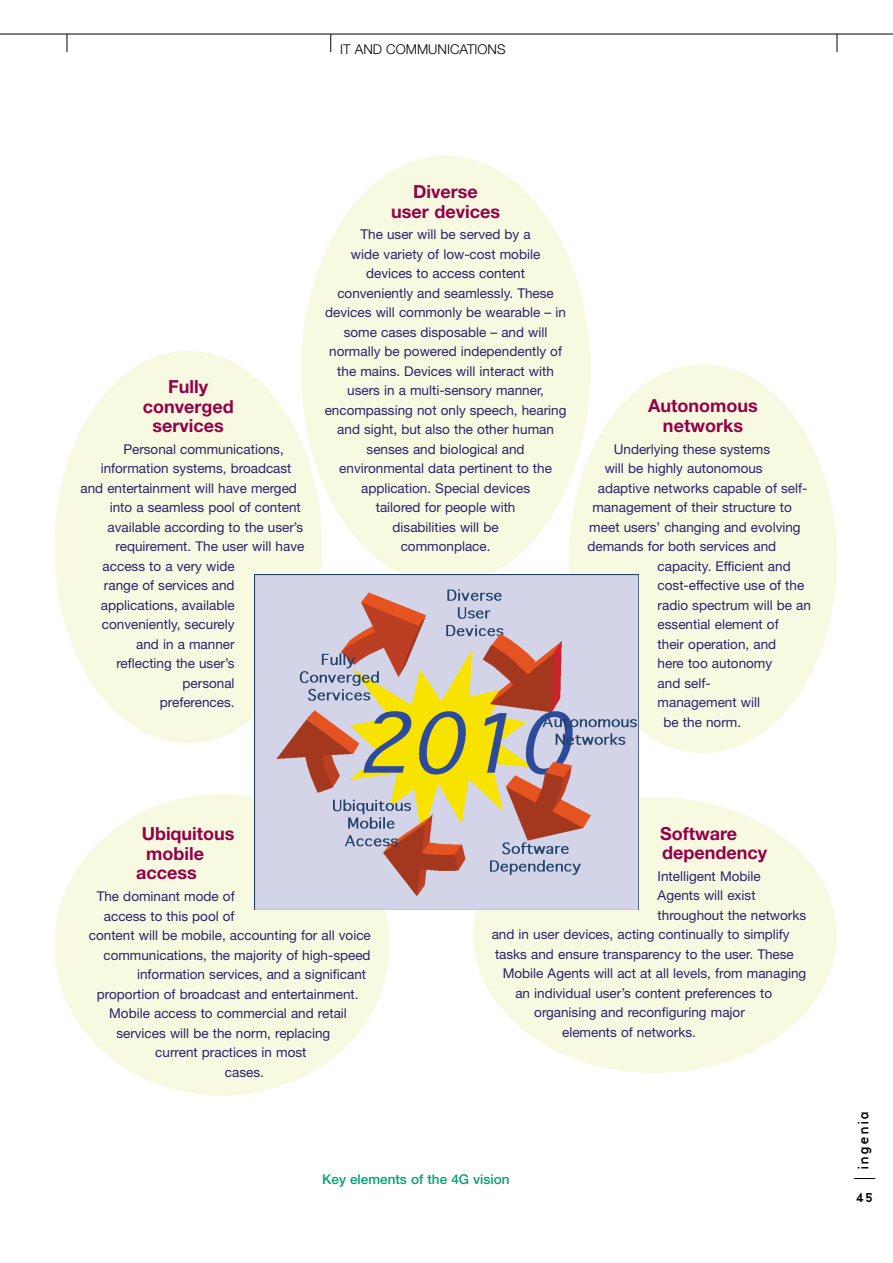
<style>
.page{position:relative;width:893px;height:1263px;background:#fff}
.page>*{position:absolute;margin:0;border:0;box-sizing:border-box;transform-origin:0 0}
.t1{font:700 18px/19.5px "Helvetica Neue";color:#950047;text-align:center}
.t2{font:13.5px/19.5px "Helvetica Neue";color:#2f206c;text-align:center}
.t3{font:500 13.5px "Helvetica Neue";color:#00a174}
.t4{font:300 13.5px "Helvetica Neue";color:#000}
.t5{font:13.5px "Base Nine";letter-spacing:.065em;color:#000}
</style>
<div class="page">
<hr style="left:0;top:34px;width:892px;height:1px;background:#000">
<svg style="left:854px;top:1178px;width:21px;height:1px"></svg>
<svg style="left:836px;top:34px;width:1px;height:18px"></svg>
<svg style="left:330px;top:34px;width:1px;height:18px"></svg>
<svg style="left:67px;top:34px;width:1px;height:18px"></svg>
<div style="left:569px;top:364px;width:268px;height:389px;background:#f8f9e1;border-radius:50%"></div>
<div style="left:301px;top:156px;width:289px;height:428px;background:#f8f9e1;border-radius:50%"></div>
<div style="left:473px;top:797px;width:364px;height:276px;background:#f8f9e1;border-radius:50%"></div>
<div style="left:54px;top:794px;width:335px;height:302px;background:#f8f9e1;border-radius:50%"></div>
<div style="left:54px;top:351px;width:268px;height:392px;background:#f8f9e1;border-radius:50%"></div>
<img style="left:254px;top:575px;width:384px;height:335px">
<p class="t4" style="left:340px;top:44px;width:167px">IT AND COMMUNICATIONS</p>
<h1 class="t1" style="left:143px;top:379px;width:92px">Fully converged services</h1>
<p class="t2" style="left:123px;top:441px;width:162px">Personal communications,</p>
<p class="t2" style="left:101px;top:460px;width:192px">information systems, broadcast</p>
<p class="t2" style="left:80px;top:480px;width:218px">and entertainment will have merged</p>
<p class="t2" style="left:110px;top:499px;width:192px">into a seamless pool of content</p>
<p class="t2" style="left:108px;top:519px;width:197px">available according to the user’s</p>
<p class="t2" style="left:115px;top:538px;width:190px">requirement. The user will have</p>
<p class="t2" style="left:103px;top:558px;width:133px">access to a very wide</p>
<p class="t2" style="left:104px;top:577px;width:132px">range of services and</p>
<p class="t2" style="left:101px;top:597px;width:135px">applications, available</p>
<p class="t2" style="left:102px;top:616px;width:134px">conveniently, securely</p>
<p class="t2" style="left:136px;top:636px;width:100px">and in a manner</p>
<p class="t2" style="left:116px;top:655px;width:120px">reflecting the user’s</p>
<p class="t2" style="left:183px;top:675px;width:53px">personal</p>
<p class="t2" style="left:160px;top:694px;width:76px">preferences.</p>
<h1 class="t1" style="left:391px;top:184px;width:110px">Diverse<br>user devices</h1>
<p class="t2" style="left:324px;top:226px;width:243px">The user will be served by a<br>wide variety of low-cost mobile<br>devices to access content<br>conveniently and seamlessly. These devices will commonly be wearable – in some cases disposable – and will normally be powered independently of the mains. Devices will interact with users in a multi-sensory manner, encompassing not only speech, hearing and sight, but also the other human senses and biological and environmental data pertinent to the application. Special devices<br>tailored for people with<br>disabilities will be<br>commonplace.</p>
<h1 class="t1" style="left:648px;top:398px;width:111px">Autonomous networks</h1>
<p class="t2" style="left:613px;top:440px;width:158px">Underlying these systems</p>
<p class="t2" style="left:604px;top:460px;width:159px">will be highly autonomous</p>
<p class="t2" style="left:597px;top:479px;width:211px">adaptive networks capable of self-</p>
<p class="t2" style="left:592px;top:499px;width:201px">management of their structure to</p>
<p class="t2" style="left:589px;top:518px;width:213px">meet users’ changing and evolving</p>
<p class="t2" style="left:587px;top:538px;width:190px">demands for both services and</p>
<p class="t2" style="left:657px;top:557px;width:134px">capacity. Efficient and</p>
<p class="t2" style="left:657px;top:577px;width:148px">cost-effective use of the</p>
<p class="t2" style="left:657px;top:596px;width:155px">radio spectrum will be an</p>
<p class="t2" style="left:657px;top:616px;width:122px">essential element of</p>
<p class="t2" style="left:657px;top:635px;width:120px">their operation, and</p>
<p class="t2" style="left:657px;top:655px;width:116px">here too autonomy</p>
<p class="t2" style="left:657px;top:674px;width:55px">and self-</p>
<p class="t2" style="left:657px;top:694px;width:104px">management will</p>
<p class="t2" style="left:663px;top:713px;width:79px">be the norm.</p>
<h1 class="t1" style="left:142px;top:826px;width:94px">Ubiquitous</h1>
<h1 class="t1" style="left:146px;top:845px;width:59px">mobile</h1>
<h1 class="t1" style="left:136px;top:865px;width:62px">access</h1>
<p class="t2" style="left:97px;top:888px;width:139px">The dominant mode of</p>
<p class="t2" style="left:104px;top:907px;width:132px">access to this pool of</p>
<p class="t2" style="left:89px;top:927px;width:283px">content will be mobile, accounting for all voice</p>
<p class="t2" style="left:103px;top:946px;width:269px">communications, the majority of high-speed</p>
<p class="t2" style="left:137px;top:966px;width:230px">information services, and a significant</p>
<p class="t2" style="left:97px;top:985px;width:263px">proportion of broadcast and entertainment.</p>
<p class="t2" style="left:109px;top:1005px;width:239px">Mobile access to commercial and retail</p>
<p class="t2" style="left:116px;top:1024px;width:215px">services will be the norm, replacing</p>
<p class="t2" style="left:155px;top:1044px;width:153px">current practices in most</p>
<p class="t2" style="left:225px;top:1063px;width:40px">cases.</p>
<h1 class="t1" style="left:660px;top:825px;width:109px;text-align:left">Software dependency</h1>
<p class="t2" style="left:657px;top:868px;width:105px">Intelligent Mobile</p>
<p class="t2" style="left:657px;top:887px;width:99px">Agents will exist</p>
<p class="t2" style="left:657px;top:907px;width:150px">throughout the networks</p>
<p class="t2" style="left:491px;top:926px;width:299px">and in user devices, acting continually to simplify</p>
<p class="t2" style="left:495px;top:946px;width:300px">tasks and ensure transparency to the user. These</p>
<p class="t2" style="left:502px;top:965px;width:305px">Mobile Agents will act at all levels, from managing</p>
<p class="t2" style="left:515px;top:985px;width:258px">an individual user’s content preferences to</p>
<p class="t2" style="left:534px;top:1004px;width:212px">organising and reconfiguring major</p>
<p class="t2" style="left:562px;top:1024px;width:135px">elements of networks.</p>
<p class="t3" style="left:322px;top:1174px;width:189px">Key elements of the 4G vision</p>
<p class="t5" style="left:858px;top:1170px;width:61px;rotate:-90deg">ingenia</p>
<p class="t5" style="left:855px;top:1193px;width:19px">45</p>
</div>
